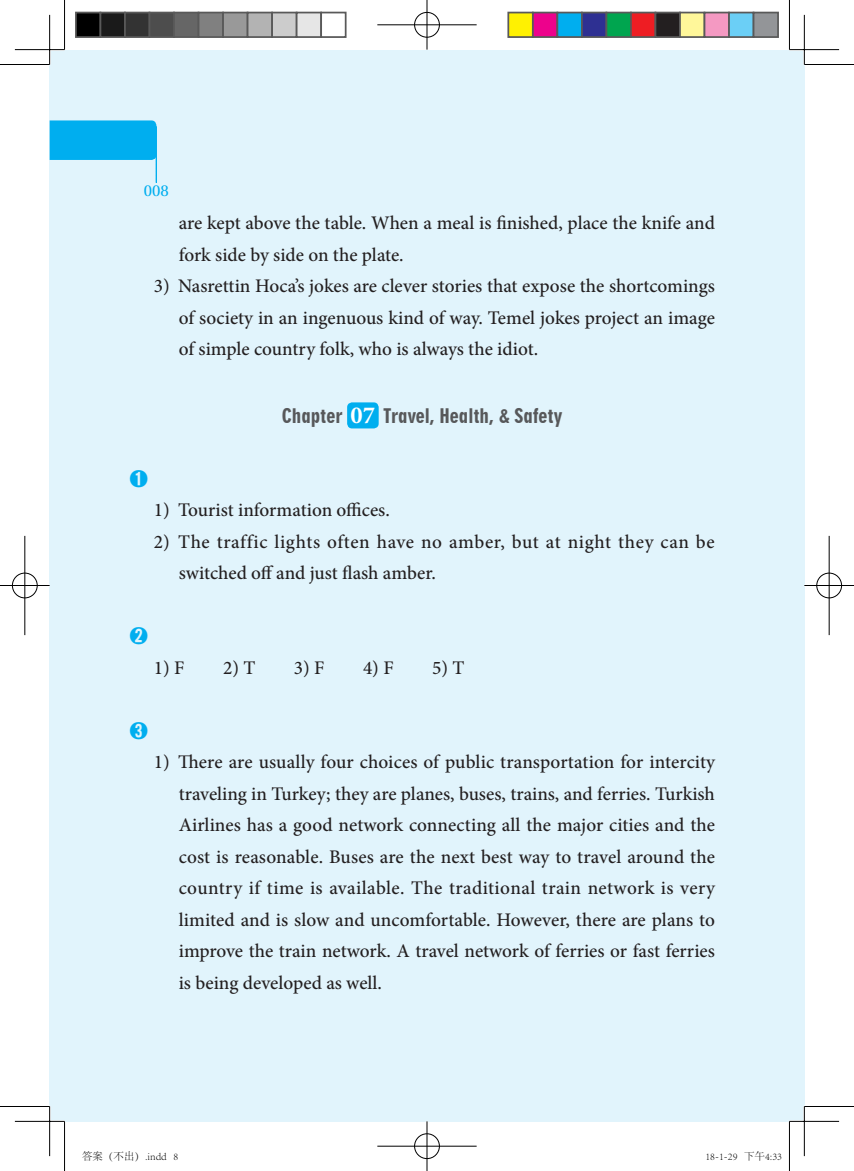
<style>
.page{position:relative;width:854px;height:1171px;background:#fff}
.page>*{position:absolute;margin:0;border:0;box-sizing:border-box;transform-origin:0 0}
.t1{font:700 24.5px "Minion Pro";color:#fff}
.答案文{font:500 19.25px/31.5px "Minion Pro";color:#231f20;text-align:justify}
.答案文-2{font:500 19.25px/31.5px "Minion Pro";letter-spacing:.025em;color:#231f20}
.正文{font:19.25px "Geometric 706 BT Black Condensed B";color:#57585a}
.练习标题{font:500 19.25px "Adobe Myungjo Std";color:#00aeef}
.t2{font:15.75px "Utopia";color:#00aeef}
.t3{font:300 10.5px "Adobe Song Std";color:#000}
</style>
<div class="page">
<div style="left:789px;top:50px;width:15px;height:1071px;background:#e1f4fc"></div>
<div style="left:50px;top:50px;width:739px;height:1071px;background:#e1f4fc"></div>
<svg style="left:50px;top:120px;width:107px;height:63px"></svg>
<div style="left:347px;top:402px;width:31px;height:26px;background:#00aeef;border-radius:5px"></div>
<hr style="left:15px;top:48px;width:49px;height:3px;background:#fff">
<hr style="left:789px;top:48px;width:49px;height:3px;background:#fff">
<hr style="left:15px;top:1120px;width:49px;height:2px;background:#fff">
<hr style="left:789px;top:1120px;width:49px;height:2px;background:#fff">
<hr style="left:48px;top:15px;width:3px;height:49px;background:#fff">
<hr style="left:48px;top:1106px;width:3px;height:50px;background:#fff">
<hr style="left:802px;top:15px;width:3px;height:49px;background:#fff">
<hr style="left:802px;top:1106px;width:3px;height:50px;background:#fff">
<hr style="left:0;top:64px;width:50px;height:1px;background:#000">
<hr style="left:804px;top:64px;width:49px;height:1px;background:#000">
<hr style="left:0;top:1106px;width:50px;height:1px;background:#000">
<hr style="left:804px;top:1106px;width:49px;height:1px;background:#000">
<hr style="left:64px;top:0;width:1px;height:50px;background:#000">
<hr style="left:64px;top:1121px;width:1px;height:50px;background:#000">
<hr style="left:788px;top:0;width:1px;height:50px;background:#000">
<hr style="left:788px;top:1121px;width:1px;height:50px;background:#000">
<hr style="left:15px;top:49px;width:49px;height:1px;background:#000">
<hr style="left:789px;top:49px;width:49px;height:1px;background:#000">
<hr style="left:15px;top:1121px;width:49px;height:1px;background:#000">
<hr style="left:789px;top:1121px;width:49px;height:1px;background:#000">
<hr style="left:49px;top:15px;width:1px;height:49px;background:#000">
<hr style="left:49px;top:1106px;width:1px;height:50px;background:#000">
<hr style="left:803px;top:15px;width:1px;height:49px;background:#000">
<hr style="left:803px;top:1106px;width:1px;height:50px;background:#000">
<div style="left:413px;top:11px;width:27px;height:27px;border:2px solid #fff;border-radius:50%"></div>
<hr style="left:377px;top:24px;width:99px;height:2px;background:#fff">
<hr style="left:425px;top:0;width:3px;height:50px;background:#fff">
<div style="left:414px;top:12px;width:25px;height:25px;border:1px solid #000;border-radius:50%"></div>
<hr style="left:377px;top:25px;width:99px;height:1px;background:#000">
<hr style="left:426px;top:0;width:1px;height:50px;background:#000">
<div style="left:413px;top:1132px;width:27px;height:28px;border:2px solid #fff;border-radius:50%"></div>
<hr style="left:377px;top:1145px;width:99px;height:2px;background:#fff">
<hr style="left:425px;top:1121px;width:3px;height:50px;background:#fff">
<div style="left:414px;top:1133px;width:25px;height:26px;border:1px solid #000;border-radius:50%"></div>
<hr style="left:377px;top:1146px;width:99px;height:1px;background:#000">
<hr style="left:426px;top:1121px;width:1px;height:50px;background:#000">
<div style="left:11px;top:572px;width:27px;height:27px;border:2px solid #fff;border-radius:50%"></div>
<hr style="left:0;top:584px;width:50px;height:3px;background:#fff">
<hr style="left:24px;top:536px;width:2px;height:99px;background:#fff">
<div style="left:12px;top:573px;width:25px;height:25px;border:1px solid #000;border-radius:50%"></div>
<hr style="left:0;top:585px;width:50px;height:1px;background:#000">
<hr style="left:25px;top:536px;width:1px;height:99px;background:#000">
<div style="left:815px;top:572px;width:27px;height:27px;border:2px solid #fff;border-radius:50%"></div>
<hr style="left:804px;top:584px;width:49px;height:3px;background:#fff">
<hr style="left:827px;top:536px;width:3px;height:99px;background:#fff">
<div style="left:816px;top:573px;width:25px;height:25px;border:1px solid #000;border-radius:50%"></div>
<hr style="left:804px;top:585px;width:49px;height:1px;background:#000">
<hr style="left:828px;top:536px;width:1px;height:99px;background:#000">
<div style="left:76px;top:13px;width:24px;height:24px;background:#000"></div>
<div style="left:75px;top:12px;width:26px;height:26px;border:2px solid #595959"></div>
<div style="left:100px;top:13px;width:25px;height:24px;background:#1a1a1a"></div>
<div style="left:99px;top:12px;width:27px;height:26px;border:2px solid #595959"></div>
<div style="left:125px;top:13px;width:24px;height:24px;background:#333"></div>
<div style="left:124px;top:12px;width:26px;height:26px;border:2px solid #595959"></div>
<div style="left:149px;top:13px;width:25px;height:24px;background:#4d4d4d"></div>
<div style="left:148px;top:12px;width:27px;height:26px;border:2px solid #595959"></div>
<div style="left:174px;top:13px;width:24px;height:24px;background:#666"></div>
<div style="left:173px;top:12px;width:26px;height:26px;border:2px solid #595959"></div>
<div style="left:198px;top:13px;width:25px;height:24px;background:#808080"></div>
<div style="left:197px;top:12px;width:27px;height:26px;border:2px solid #595959"></div>
<div style="left:223px;top:13px;width:24px;height:24px;background:#999"></div>
<div style="left:222px;top:12px;width:26px;height:26px;border:2px solid #595959"></div>
<div style="left:247px;top:13px;width:25px;height:24px;background:#b3b3b3"></div>
<div style="left:246px;top:12px;width:27px;height:26px;border:2px solid #595959"></div>
<div style="left:272px;top:13px;width:24px;height:24px;background:#ccc"></div>
<div style="left:271px;top:12px;width:26px;height:26px;border:2px solid #595959"></div>
<div style="left:296px;top:13px;width:25px;height:24px;background:#e6e6e6"></div>
<div style="left:295px;top:12px;width:27px;height:26px;border:2px solid #595959"></div>
<div style="left:320px;top:12px;width:26px;height:26px;border:2px solid #595959"></div>
<div style="left:508px;top:13px;width:24px;height:24px;background:#fff101"></div>
<div style="left:507px;top:12px;width:26px;height:26px;border:2px solid #595959"></div>
<div style="left:532px;top:13px;width:25px;height:24px;background:#ed028c"></div>
<div style="left:531px;top:12px;width:27px;height:26px;border:2px solid #595959"></div>
<div style="left:557px;top:13px;width:24px;height:24px;background:#00aeef"></div>
<div style="left:556px;top:12px;width:26px;height:26px;border:2px solid #595959"></div>
<div style="left:581px;top:13px;width:25px;height:24px;background:#2e3092"></div>
<div style="left:580px;top:12px;width:27px;height:26px;border:2px solid #595959"></div>
<div style="left:606px;top:13px;width:24px;height:24px;background:#00a54f"></div>
<div style="left:605px;top:12px;width:26px;height:26px;border:2px solid #595959"></div>
<div style="left:630px;top:13px;width:25px;height:24px;background:#ee1d23"></div>
<div style="left:629px;top:12px;width:27px;height:26px;border:2px solid #595959"></div>
<div style="left:655px;top:13px;width:24px;height:24px;background:#231f20"></div>
<div style="left:654px;top:12px;width:26px;height:26px;border:2px solid #595959"></div>
<div style="left:679px;top:13px;width:25px;height:24px;background:#fff79a"></div>
<div style="left:678px;top:12px;width:27px;height:26px;border:2px solid #595959"></div>
<div style="left:704px;top:13px;width:24px;height:24px;background:#f499c2"></div>
<div style="left:703px;top:12px;width:26px;height:26px;border:2px solid #595959"></div>
<div style="left:728px;top:13px;width:25px;height:24px;background:#6bcff6"></div>
<div style="left:727px;top:12px;width:27px;height:26px;border:2px solid #595959"></div>
<div style="left:753px;top:13px;width:24px;height:24px;background:#939598"></div>
<div style="left:752px;top:12px;width:26px;height:26px;border:2px solid #595959"></div>
<p class="t2" style="left:144px;top:182px;width:27px">008</p>
<p class="答案文" style="left:179px;top:207px;width:537px">are kept above the table. When a meal is finished, place the knife and fork side by side on the plate.</p>
<p class="答案文" style="left:179px;top:270px;width:537px;text-indent:-25px">3) Nasrettin Hoca’s jokes are clever stories that expose the shortcomings of society in an ingenuous kind of way. Temel jokes project an image of simple country folk, who is always the idiot.</p>
<p class="练习标题" style="left:129px;top:469px;width:21px">➊</p>
<p class="正文" style="left:282px;top:404px;width:62px">Chapter</p>
<p class="t1" style="left:350px;top:398px;width:26px">07</p>
<p class="正文" style="left:383px;top:404px;width:180px">Travel, Health, &amp; Safety</p>
<p class="答案文" style="left:154px;top:494px;width:237px">1) Tourist information offices.</p>
<p class="答案文-2" style="left:179px;top:526px;width:537px;text-indent:-25px">2) The traffic lights often have no amber, but at night they can be switched off and just flash amber.</p>
<p class="练习标题" style="left:129px;top:626px;width:21px">➋</p>
<p class="答案文" style="left:154px;top:652px;width:32px">1) F</p>
<p class="答案文" style="left:223px;top:652px;width:34px">2) T</p>
<p class="答案文" style="left:294px;top:652px;width:32px">3) F</p>
<p class="答案文" style="left:363px;top:652px;width:32px">4) F</p>
<p class="答案文" style="left:432px;top:652px;width:34px">5) T</p>
<p class="练习标题" style="left:129px;top:721px;width:21px">➌</p>
<p class="答案文" style="left:179px;top:746px;width:537px;text-indent:-25px">1) There are usually four choices of public transportation for intercity traveling in Turkey; they are planes, buses, trains, and ferries. Turkish Airlines has a good network connecting all the major cities and the cost is reasonable. Buses are the next best way to travel around the country if time is available. The traditional train network is very limited and is slow and uncomfortable. However, there are plans to improve the train network. A travel network of ferries or fast ferries is being developed as well.</p>
<p class="t3" style="left:82px;top:1151px;width:98px">答案（不出）.indd 8</p>
<p class="t3" style="left:705px;top:1151px;width:78px">18-1-29 下午4:33</p>
</div>
